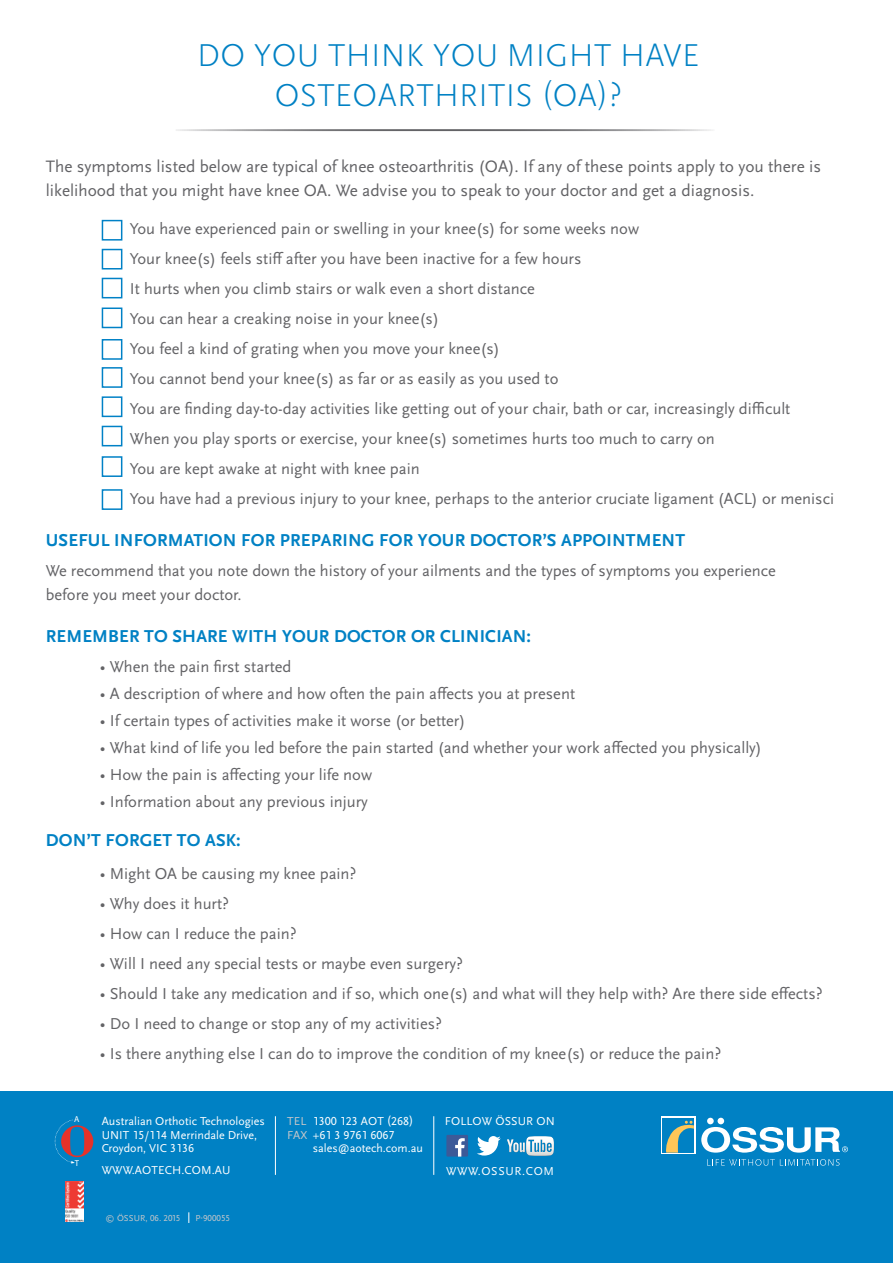
<style>
.page{position:relative;width:893px;height:1263px;background:#fff}
.page>*{position:absolute;margin:0;border:0;box-sizing:border-box;transform-origin:0 0}
.headline_big{font:300 33px "Scala Sans OT";letter-spacing:.01em;color:#0081c4}
.t1{font:700 18px "Scala Sans OT";letter-spacing:.01em;color:#0081c4}
.t2{font:17.25px/24px "Scala Sans OT";color:#636366}
.t3{font:16.5px "Scala Sans OT";color:#636366}
.t4{font:12px/13.5px "Scala Sans OT";color:#fff}
.t5{font:12px "Scala Sans OT";letter-spacing:.055em;color:#fff}
.t6{font:9px "Scala Sans OT";color:#c6c7c9}
.t7{font:8.7px "Myriad Pro";color:#fff}
.s1{color:#c6c7c9}
</style>
<div class="page">
<hr style="left:176px;top:129px;width:538px;height:2px;background:#636366">
<div style="left:0;top:1091px;width:893px;height:172px;background:#0081c4"></div>
<hr style="left:275px;top:1116px;width:1px;height:59px;background:#fff">
<hr style="left:433px;top:1116px;width:1px;height:59px;background:#fff">
<svg style="left:707px;top:1159px;width:132px;height:7px"></svg>
<div style="left:707px;top:1118px;width:7px;height:6px;background:#fff;border-radius:50%"></div>
<div style="left:717px;top:1118px;width:7px;height:6px;background:#fff;border-radius:50%"></div>
<div style="left:661px;top:1116px;width:34px;height:38px;background:#fff"></div>
<div style="left:662px;top:1118px;width:32px;height:35px;background:#0081c4"></div>
<svg style="left:666px;top:1121px;width:28px;height:32px"></svg>
<svg style="left:701px;top:1127px;width:147px;height:26px"></svg>
<svg style="left:55px;top:1119px;width:38px;height:44px"></svg>
<img style="left:65px;top:1182px;width:18px;height:40px">
<div style="left:446px;top:1135px;width:22px;height:21px;background:#3d5a98"></div>
<svg style="left:455px;top:1138px;width:10px;height:18px"></svg>
<svg style="left:477px;top:1136px;width:24px;height:19px"></svg>
<svg style="left:507px;top:1136px;width:47px;height:20px"></svg>
<svg style="left:188px;top:1212px;width:2px;height:11px"></svg>
<div style="left:102px;top:220px;width:20px;height:21px;border:2px solid #0081c6"></div>
<div style="left:102px;top:278px;width:20px;height:20px;border:2px solid #0081c6"></div>
<div style="left:102px;top:339px;width:20px;height:21px;border:2px solid #0081c6"></div>
<div style="left:102px;top:396px;width:20px;height:21px;border:2px solid #0081c6"></div>
<div style="left:102px;top:456px;width:20px;height:21px;border:2px solid #0081c6"></div>
<div style="left:102px;top:249px;width:20px;height:20px;border:2px solid #0081c6"></div>
<div style="left:102px;top:307px;width:20px;height:21px;border:2px solid #0081c6"></div>
<div style="left:102px;top:367px;width:20px;height:21px;border:2px solid #0081c6"></div>
<div style="left:102px;top:426px;width:20px;height:20px;border:2px solid #0081c6"></div>
<div style="left:102px;top:489px;width:20px;height:21px;border:2px solid #0081c6"></div>
<p class="headline_big" style="left:197px;top:38px;width:504px">DO YOU THINK YOU MIGHT HAVE</p>
<p class="headline_big" style="left:275px;top:77px;width:349px">OSTEOARTHRITIS (OA)?</p>
<p class="t2" style="left:46px;top:154px;width:777px">The symptoms listed below are typical of knee osteoarthritis (OA). If any of these points apply to you there is likelihood that you might have knee OA. We advise you to speak to your doctor and get a diagnosis.</p>
<p class="t3" style="left:130px;top:220px;width:511px">You have experienced pain or swelling in your knee(s) for some weeks now</p>
<p class="t3" style="left:130px;top:250px;width:453px">Your knee(s) feels stiff after you have been inactive for a few hours</p>
<p class="t3" style="left:130px;top:280px;width:406px">It hurts when you climb stairs or walk even a short distance</p>
<p class="t3" style="left:130px;top:310px;width:311px">You can hear a creaking noise in your knee(s)</p>
<p class="t3" style="left:130px;top:340px;width:371px">You feel a kind of grating when you move your knee(s)</p>
<p class="t3" style="left:130px;top:370px;width:430px">You cannot bend your knee(s) as far or as easily as you used to</p>
<p class="t3" style="left:130px;top:400px;width:662px">You are finding day-to-day activities like getting out of your chair, bath or car, increasingly difficult</p>
<p class="t3" style="left:130px;top:430px;width:586px">When you play sports or exercise, your knee(s) sometimes hurts too much to carry on</p>
<p class="t3" style="left:130px;top:460px;width:291px">You are kept awake at night with knee pain</p>
<p class="t3" style="left:130px;top:490px;width:706px">You have had a previous injury to your knee, perhaps to the anterior cruciate ligament (ACL) or menisci</p>
<p class="t1" style="left:46px;top:530px;width:641px">USEFUL INFORMATION FOR PREPARING FOR YOUR DOCTOR’S APPOINTMENT</p>
<p class="t3" style="left:46px;top:562px;width:732px">We recommend that you note down the history of your ailments and the types of symptoms you experience</p>
<p class="t3" style="left:46px;top:586px;width:197px">before you meet your doctor.</p>
<p class="t1" style="left:46px;top:626px;width:487px">REMEMBER TO SHARE WITH YOUR DOCTOR OR CLINICIAN:</p>
<p class="t3" style="left:100px;top:658px;width:193px">• When the pain first started</p>
<p class="t3" style="left:100px;top:685px;width:477px">• A description of where and how often the pain affects you at present</p>
<p class="t3" style="left:100px;top:712px;width:367px">• If certain types of activities make it worse (or better)</p>
<p class="t3" style="left:100px;top:739px;width:664px">• What kind of life you led before the pain started (and whether your work affected you physically)</p>
<p class="t3" style="left:100px;top:766px;width:274px">• How the pain is affecting your life now</p>
<p class="t3" style="left:100px;top:793px;width:270px">• Information about any previous injury</p>
<p class="t1" style="left:46px;top:830px;width:196px">DON’T FORGET TO ASK:</p>
<p class="t3" style="left:100px;top:865px;width:258px">• Might OA be causing my knee pain?</p>
<p class="t3" style="left:100px;top:895px;width:131px">• Why does it hurt?</p>
<p class="t3" style="left:100px;top:925px;width:198px">• How can I reduce the pain?</p>
<p class="t3" style="left:100px;top:955px;width:365px">• Will I need any special tests or maybe even surgery?</p>
<p class="t3" style="left:100px;top:985px;width:724px">• Should I take any medication and if so, which one(s) and what will they help with? Are there side effects?</p>
<p class="t3" style="left:100px;top:1015px;width:344px">• Do I need to change or stop any of my activities?</p>
<p class="t3" style="left:100px;top:1045px;width:623px">• Is there anything else I can do to improve the condition of my knee(s) or reduce the pain?</p>
<p class="t7" style="left:74px;top:1114px;width:7px">A</p>
<p class="t7" style="left:75px;top:1157px;width:6px">T</p>
<p class="t4" style="left:102px;top:1114px;width:165px">Australian Orthotic Technologies</p>
<p class="t4" style="left:102px;top:1128px;width:157px">UNIT 15/114 Merrindale Drive,<br>Croydon, VIC 3136</p>
<p class="t4" style="left:102px;top:1164px;width:130px">WWW.AOTECH.COM.AU</p>
<p class="t6" style="left:106px;top:1213px;width:76px">© ÖSSUR, 06. 2015</p>
<p class="t6" style="left:196px;top:1213px;width:36px">P-900055</p>
<p class="t6" style="left:202px;top:1213px;width:36px">P-900016</p>
<p class="t4" style="left:287px;top:1114px;width:128px"><span class="s1">TEL</span> 1300 123 AOT (268)</p>
<p class="t4" style="left:287px;top:1128px;width:109px"><span class="s1">FAX</span> +61 3 9761 6067</p>
<p class="t4" style="left:313px;top:1141px;width:112px">sales@aotech.com.au</p>
<p class="t4" style="left:445px;top:1114px;width:111px">FOLLOW ÖSSUR ON</p>
<p class="t5" style="left:446px;top:1164px;width:109px">WWW.OSSUR.COM</p>
</div>
